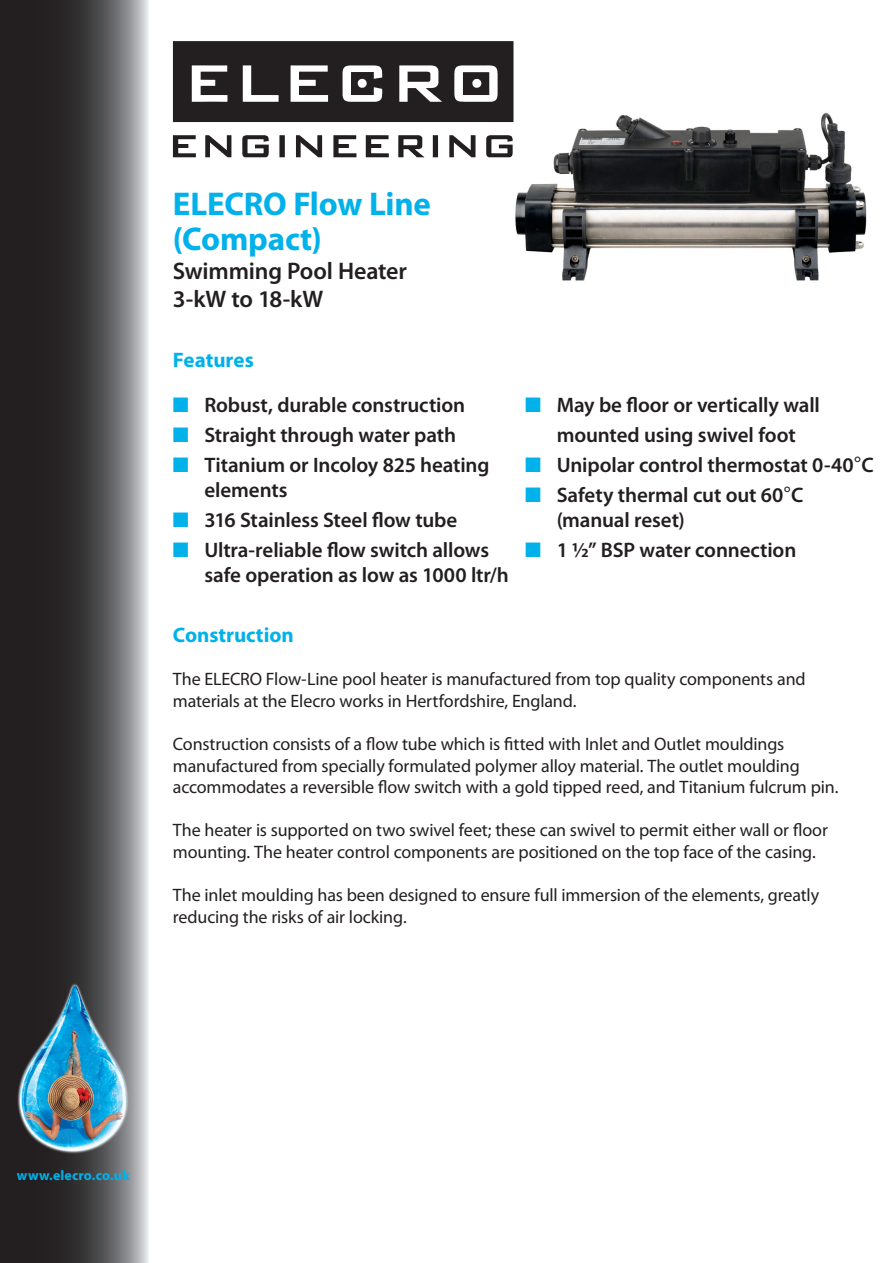
<style>
.page{position:relative;width:893px;height:1263px;background:#fff}
.page>*{position:absolute;margin:0;border:0;box-sizing:border-box;transform-origin:0 0}
.t1{font:700 33px "Myriad Pro";letter-spacing:-.005em;color:#00b1ea}
.t2{font:600 24px "Myriad Pro";letter-spacing:-.01em;color:#231f20}
.t3{font:600 21px/25.2px "Myriad Pro";letter-spacing:-.005em;color:#231f20}
.t4{font:700 21px "Myriad Pro";color:#00b1ea}
.t5{font:18px/21.6px "Myriad Pro";letter-spacing:-.01em;color:#231f20}
.t6{font:700 13.95px "Myriad Pro";letter-spacing:.01em;color:#00b1ea}
.s1{color:#00b1ea}
.s2{font-family:"Arial";font-weight:400}
</style>
<div class="page">
<svg style="left:0;top:0;width:149px;height:1263px"></svg>
<img style="left:12px;top:977px;width:122px;height:180px">
<img style="left:513px;top:112px;width:354px;height:169px">
<svg style="left:173px;top:135px;width:23px;height:22px"></svg>
<svg style="left:205px;top:135px;width:26px;height:22px"></svg>
<svg style="left:242px;top:135px;width:27px;height:22px"></svg>
<svg style="left:279px;top:135px;width:6px;height:22px"></svg>
<svg style="left:296px;top:135px;width:26px;height:22px"></svg>
<svg style="left:333px;top:135px;width:23px;height:22px"></svg>
<svg style="left:366px;top:135px;width:23px;height:22px"></svg>
<svg style="left:398px;top:135px;width:26px;height:22px"></svg>
<svg style="left:433px;top:135px;width:5px;height:22px"></svg>
<svg style="left:449px;top:135px;width:26px;height:22px"></svg>
<svg style="left:486px;top:135px;width:27px;height:22px"></svg>
<svg style="left:173px;top:41px;width:340px;height:81px"></svg>
<p class="t1" style="left:173px;top:183px;width:260px">ELECRO Flow Line</p>
<p class="t1" style="left:173px;top:217px;width:150px">(Compact)</p>
<p class="t2" style="left:173px;top:255px;width:236px">Swimming Pool Heater</p>
<p class="t2" style="left:173px;top:284px;width:152px">3-kW to 18-kW</p>
<p class="t4" style="left:173px;top:346px;width:82px">Features</p>
<p class="t3" style="left:173px;top:391px;width:294px"><span class="s1">■</span> Robust, durable construction</p>
<p class="t3" style="left:173px;top:421px;width:285px"><span class="s1">■</span> Straight through water path</p>
<p class="t3" style="left:204px;top:451px;width:287px;text-indent:-32px"><span class="s1">■</span> Titanium or Incoloy 825 heating elements</p>
<p class="t3" style="left:173px;top:507px;width:286px"><span class="s1">■</span> 316 Stainless Steel flow tube</p>
<p class="t3" style="left:204px;top:537px;width:306px;text-indent:-32px"><span class="s1">■</span> Ultra-reliable flow switch allows safe operation as low as 1000 ltr/h</p>
<p class="t3" style="left:525px;top:389px;width:296px;line-height:30px;text-align:center"><span class="s1">■</span> May be floor or vertically wall mounted using swivel foot</p>
<p class="t3" style="left:525px;top:451px;width:350px"><span class="s1">■</span> Unipolar control thermostat 0-40<span class="s2">°</span>C</p>
<p class="t3" style="left:525px;top:481px;width:280px"><span class="s1">■</span> Safety thermal cut out 60<span class="s2">°</span>C</p>
<p class="t3" style="left:557px;top:507px;width:130px">(manual reset)</p>
<p class="t3" style="left:525px;top:537px;width:273px"><span class="s1">■</span> 1 ½” BSP water connection</p>
<p class="t4" style="left:173px;top:621px;width:122px">Construction</p>
<p class="t5" style="left:173px;top:668px;width:634px">The ELECRO Flow-Line pool heater is manufactured from top quality components and materials at the Elecro works in Hertfordshire, England.</p>
<p class="t5" style="left:173px;top:733px;width:667px">Construction consists of a flow tube which is fitted with Inlet and Outlet mouldings manufactured from specially formulated polymer alloy material. The outlet moulding accommodates a reversible flow switch with a gold tipped reed, and Titanium fulcrum pin.</p>
<p class="t5" style="left:173px;top:819px;width:656px">The heater is supported on two swivel feet; these can swivel to permit either wall or floor mounting. The heater control components are positioned on the top face of the casing.</p>
<p class="t5" style="left:173px;top:884px;width:648px">The inlet moulding has been designed to ensure full immersion of the elements, greatly reducing the risks of air locking.</p>
<p class="t6" style="left:17px;top:1166px;width:114px">www.elecro.co.uk</p>
</div>
